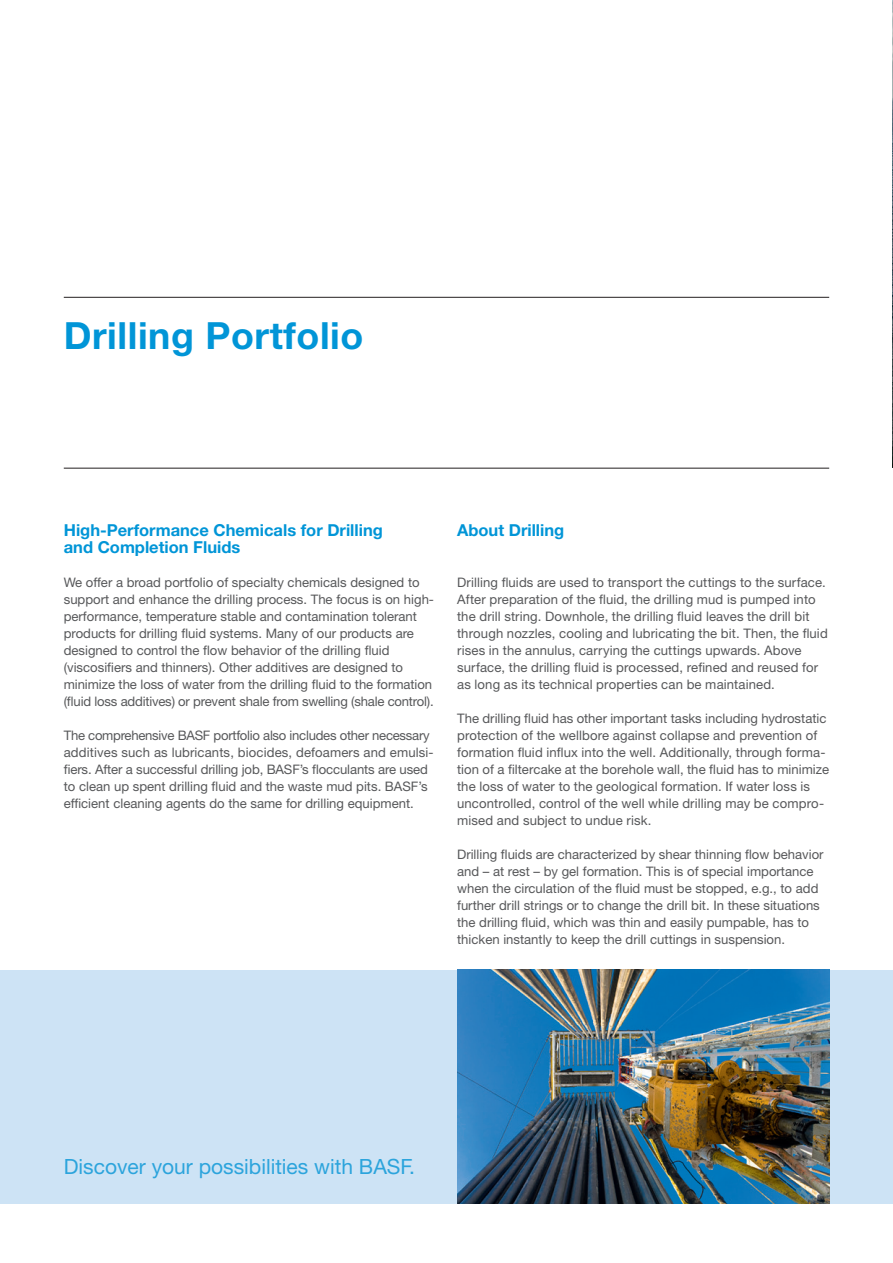
<style>
.page{position:relative;width:893px;height:1263px;background:#fff}
.page>*{position:absolute;margin:0;border:0;box-sizing:border-box;transform-origin:0 0}
.t1{font:700 37.5px "Helvetica Neue LT Std";letter-spacing:.015em;color:#0195d7}
.t2{font:21px "Helvetica Neue LT Std";color:#2ca4dc}
.t3{font:700 16.5px/17px "Helvetica Neue LT Std";color:#0195d7}
.t4{font:13.2px/17px "Helvetica Neue LT Std";color:#57585a}
</style>
<div class="page">
<hr style="left:64px;top:297px;width:765px;height:1px;background:#231f20">
<hr style="left:64px;top:468px;width:765px;height:1px;background:#231f20">
<div style="left:0;top:969px;width:893px;height:234px;background:#cde3f5"></div>
<img style="left:892px;top:0;width:1px;height:468px">
<img style="left:457px;top:969px;width:372px;height:234px">
<h1 class="t1" style="left:64px;top:312px;width:301px">Drilling Portfolio</h1>
<p class="t3" style="left:64px;top:521px;width:321px">High-Performance Chemicals for Drilling and Completion Fluids</p>
<p class="t4" style="left:64px;top:573px;width:372px">We offer a broad portfolio of specialty chemicals designed to support and enhance the drilling process. The focus is on high&shy;performance, temperature stable and contamination tolerant products for drilling fluid systems. Many of our products are designed to control the flow behavior of the drilling fluid (viscosifiers and thinners). Other additives are designed to minimize the loss of water from the drilling fluid to the formation (fluid loss additives) or prevent shale from swelling (shale control).</p>
<p class="t4" style="left:64px;top:727px;width:371px">The comprehensive BASF portfolio also includes other necessary additives such as lubricants, biocides, defoamers and emulsi&shy;fiers. After a successful drilling job, BASF’s flocculants are used to clean up spent drilling fluid and the waste mud pits. BASF’s efficient cleaning agents do the same for drilling equipment.</p>
<p class="t3" style="left:457px;top:521px;width:109px">About Drilling</p>
<p class="t4" style="left:457px;top:573px;width:372px">Drilling fluids are used to transport the cuttings to the surface.<br>After preparation of the fluid, the drilling mud is pumped into the drill string. Downhole, the drilling fluid leaves the drill bit through nozzles, cooling and lubricating the bit. Then, the fluid rises in the annulus, carrying the cuttings upwards. Above surface, the drilling fluid is processed, refined and reused for as long as its technical properties can be maintained.</p>
<p class="t4" style="left:457px;top:710px;width:373px">The drilling fluid has other important tasks including hydrostatic protection of the wellbore against collapse and prevention of formation fluid influx into the well. Additionally, through forma&shy;tion of a filtercake at the borehole wall, the fluid has to minimize the loss of water to the geological formation. If water loss is uncontrolled, control of the well while drilling may be compro&shy;mised and subject to undue risk.</p>
<p class="t4" style="left:457px;top:846px;width:368px">Drilling fluids are characterized by shear thinning flow behavior and – at rest – by gel formation. This is of special importance when the circulation of the fluid must be stopped, e.g., to add further drill strings or to change the drill bit. In these situations the drilling fluid, which was thin and easily pumpable, has to thicken instantly to keep the drill cuttings in suspension.</p>
<h2 class="t2" style="left:64px;top:1154px;width:353px">Discover your possibilities with BASF.</h2>
</div>
